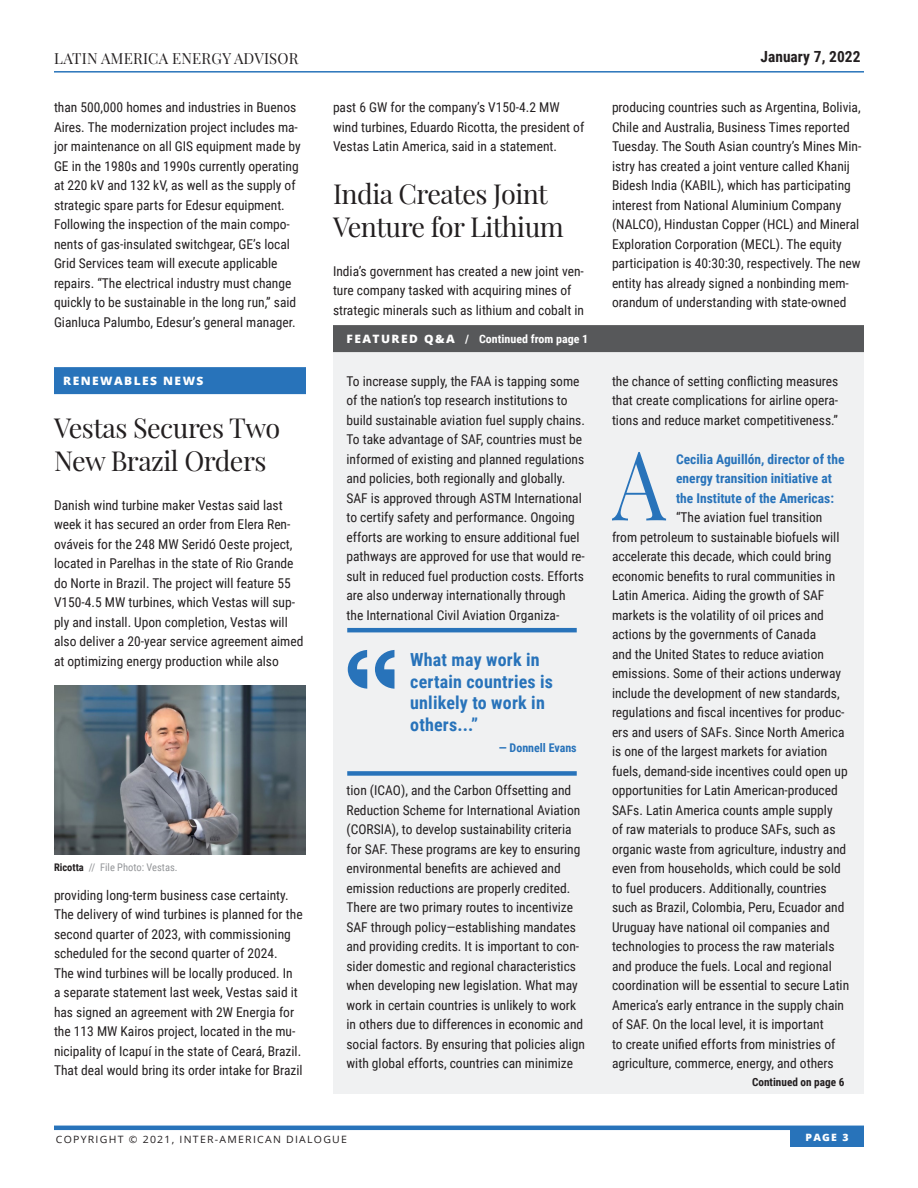
<style>
.page{position:relative;width:918px;height:1188px;background:#fff}
.page>*{position:absolute;margin:0;border:0;box-sizing:border-box;transform-origin:0 0}
.Answer_Text_-_Drop_C{font:96.15px "Playfair Display";color:#2873ba;scale:.88 1}
.Subhead_18pt{font:27px/33px "Playfair Display";letter-spacing:-.02em;color:#231f20}
.New_-_Block_Quote_Te{font:700 18px/21.6px "Roboto Condensed";letter-spacing:.01em;color:#2873ba}
.t1{font:700 15.3px "Roboto Condensed";letter-spacing:.005em;color:#231f20}
.t2{font:15px "Playfair Display";letter-spacing:.015em;color:#231f20}
.Answer_Text_-_Drop_C-2{font:13.5px/19.5px "Roboto Condensed";color:#231f20}
.Main_Body_Text{font:13.5px/19.5px "Roboto Condensed";color:#231f20}
.Subhead_18pt-2{font:13.5px/19.5px "Roboto Condensed";color:#231f20}
.Answer_Text_-_Drop_C-3{font:700 13.5px "Roboto Condensed";color:#2873ba}
.Quote_-_Name{font:700 12px "Roboto Condensed";color:#2873ba}
.Sections_With_Dark_G{font:700 11.55px "Roboto Condensed";color:#fff;scale:1.04 1}
.Sections_-_with_Ener{font:800 11.55px "Open Sans";letter-spacing:.12em;color:#fff;scale:1.04 1}
.Continued_On_Text{font:700 11.25px "Roboto Condensed";color:#231f20}
.Photo_caption{font:10.5px "Roboto Condensed";color:#939598}
.t3{font:10.05px "Open Sans";letter-spacing:.12em;color:#231f20;scale:1.04 1}
.t4{font:800 10.05px "Open Sans";color:#fff;scale:1.04 1}
.s1{font-weight:700;color:#231f20}
.s2{font-family:"Open Sans";font-weight:800}
</style>
<div class="page">
<hr style="left:54px;top:1126px;width:810px;height:4px;background:#2873ba">
<div style="left:790px;top:1129px;width:74px;height:18px;background:#2873ba"></div>
<hr style="left:54px;top:71px;width:810px;height:2px;background:#2873ba">
<div style="left:54px;top:367px;width:252px;height:27px;background:#2873ba"></div>
<img style="left:54px;top:686px;width:252px;height:168px">
<div style="left:333px;top:351px;width:531px;height:743px;background:#f0f1f2"></div>
<div style="left:333px;top:325px;width:531px;height:27px;background:#57585a"></div>
<hr style="left:347px;top:628px;width:230px;height:4px;background:#2873ba">
<div style="left:347px;top:771px;width:230px;height:5px;background:#2873ba"></div>
<svg style="left:348px;top:650px;width:19px;height:39px"></svg>
<svg style="left:375px;top:650px;width:20px;height:39px"></svg>
<p class="t2" style="left:54px;top:46px;width:246px">LATIN AMERICA ENERGY ADVISOR</p>
<p class="t1" style="left:760px;top:46px;width:102px">January 7, 2022</p>
<p class="Main_Body_Text" style="left:54px;top:97px;width:248px">than 500,000 homes and industries in Buenos Aires. The modernization project includes ma&shy;jor maintenance on all GIS equipment made by GE in the 1980s and 1990s currently operating at 220 kV and 132 kV, as well as the supply of strategic spare parts for Edesur equipment.<br>Following the inspection of the main compo&shy;nents of gas-insulated switchgear, GE’s local Grid Services team will execute applicable repairs. “The electrical industry must change quickly to be sustainable in the long run,” said Gianluca Palumbo, Edesur’s general manager.</p>
<p class="Main_Body_Text" style="left:333px;top:97px;width:253px">past 6 GW for the company’s V150-4.2 MW wind turbines, Eduardo Ricotta, the president of<br>Vestas Latin America, said in a statement.</p>
<p class="Subhead_18pt" style="left:333px;top:175px;width:232px">India Creates Joint<br>Venture for Lithium</p>
<p class="Subhead_18pt-2" style="left:333px;top:261px;width:253px">India’s government has created a new joint ven&shy;ture company tasked with acquiring mines of strategic minerals such as lithium and cobalt in</p>
<p class="Subhead_18pt-2" style="left:612px;top:97px;width:251px">producing countries such as Argentina, Bolivia, Chile and Australia, Business Times reported Tuesday. The South Asian country’s Mines Min&shy;istry has created a joint venture called Khanij Bidesh India (KABIL), which has participating interest from National Aluminium Company (NALCO), Hindustan Copper (HCL) and Mineral Exploration Corporation (MECL). The equity participation is 40:30:30, respectively. The new entity has already signed a nonbinding mem&shy;orandum of understanding with state-owned</p>
<p class="Sections_-_with_Ener" style="left:63px;top:372px;width:136px">RENEWABLES NEWS</p>
<p class="Subhead_18pt" style="left:54px;top:409px;width:228px">Vestas Secures Two<br>New Brazil Orders</p>
<p class="Main_Body_Text" style="left:54px;top:495px;width:251px">Danish wind turbine maker Vestas said last week it has secured an order from Elera Ren&shy;ováveis for the 248 MW Seridó Oeste project, located in Parelhas in the state of Rio Grande do Norte in Brazil. The project will feature 55<br>V150-4.5 MW turbines, which Vestas will sup&shy;ply and install. Upon completion, Vestas will also deliver a 20-year service agreement aimed at optimizing energy production while also</p>
<p class="Photo_caption" style="left:54px;top:860px;width:125px"><span class="s1">Ricotta</span> // File Photo: Vestas.</p>
<p class="Main_Body_Text" style="left:54px;top:885px;width:250px">providing long-term business case certainty.<br>The delivery of wind turbines is planned for the second quarter of 2023, with commissioning scheduled for the second quarter of 2024.<br>The wind turbines will be locally produced. In<br>a separate statement last week, Vestas said it has signed an agreement with 2W Energia for the 113 MW Kairos project, located in the mu&shy;nicipality of Icapuí in the state of Ceará, Brazil.<br>That deal would bring its order intake for Brazil</p>
<p class="Sections_With_Dark_G" style="left:346px;top:331px;width:234px"><span class="s2">FEATURED Q&amp;A</span> / Continued from page 1</p>
<p class="Answer_Text_-_Drop_C-2" style="left:346px;top:370px;width:240px">To increase supply, the FAA is tapping some of the nation’s top research institutions to build sustainable aviation fuel supply chains.<br>To take advantage of SAF, countries must be informed of existing and planned regulations and policies, both regionally and globally.<br>SAF is approved through ASTM International to certify safety and performance. Ongoing efforts are working to ensure additional fuel pathways are approved for use that would re&shy;sult in reduced fuel production costs. Efforts are also underway internationally through the International Civil Aviation Organiza-</p>
<p class="New_-_Block_Quote_Te" style="left:410px;top:648px;width:144px">What may work in certain countries is unlikely to work in others...”</p>
<p class="Quote_-_Name" style="left:499px;top:739px;width:79px">— Donnell Evans</p>
<p class="Answer_Text_-_Drop_C-2" style="left:346px;top:780px;width:240px">tion (ICAO), and the Carbon Offsetting and Reduction Scheme for International Aviation (CORSIA), to develop sustainability criteria for SAF. These programs are key to ensuring environmental benefits are achieved and emission reductions are properly credited.<br>There are two primary routes to incentivize SAF through policy—establishing mandates and providing credits. It is important to con&shy;sider domestic and regional characteristics when developing new legislation. What may work in certain countries is unlikely to work in others due to differences in economic and social factors. By ensuring that policies align with global efforts, countries can minimize</p>
<p class="Answer_Text_-_Drop_C-2" style="left:612px;top:370px;width:228px;text-align:justify">the chance of setting conflicting measures that create complications for airline opera&shy;tions and reduce market competitiveness.”</p>
<p class="Answer_Text_-_Drop_C" style="left:613px;top:409px;width:62px">A</p>
<p class="Answer_Text_-_Drop_C-3" style="left:676px;top:449px;width:170px">Cecilia Aguillón, director of the</p>
<p class="Answer_Text_-_Drop_C-3" style="left:676px;top:469px;width:157px">energy transition initiative at</p>
<p class="Answer_Text_-_Drop_C-3" style="left:676px;top:488px;width:159px">the Institute of the Americas:</p>
<p class="Answer_Text_-_Drop_C-2" style="left:676px;top:507px;width:148px">“The aviation fuel transition</p>
<p class="Answer_Text_-_Drop_C-2" style="left:612px;top:526px;width:229px">from petroleum to sustainable biofuels will</p>
<p class="Answer_Text_-_Drop_C-2" style="left:612px;top:546px;width:221px">accelerate this decade, which could bring</p>
<p class="Answer_Text_-_Drop_C-2" style="left:612px;top:565px;width:225px">economic benefits to rural communities in</p>
<p class="Answer_Text_-_Drop_C-2" style="left:612px;top:585px;width:214px">Latin America. Aiding the growth of SAF</p>
<p class="Answer_Text_-_Drop_C-2" style="left:612px;top:604px;width:213px">markets is the volatility of oil prices and</p>
<p class="Answer_Text_-_Drop_C-2" style="left:612px;top:624px;width:206px">actions by the governments of Canada</p>
<p class="Answer_Text_-_Drop_C-2" style="left:612px;top:643px;width:213px">and the United States to reduce aviation</p>
<p class="Answer_Text_-_Drop_C-2" style="left:612px;top:663px;width:231px">emissions. Some of their actions underway</p>
<p class="Answer_Text_-_Drop_C-2" style="left:612px;top:682px;width:229px">include the development of new standards,</p>
<p class="Answer_Text_-_Drop_C-2" style="left:612px;top:702px;width:234px">regulations and fiscal incentives for produc-</p>
<p class="Answer_Text_-_Drop_C-2" style="left:612px;top:721px;width:234px">ers and users of SAFs. Since North America</p>
<p class="Answer_Text_-_Drop_C-2" style="left:612px;top:741px;width:217px">is one of the largest markets for aviation</p>
<p class="Answer_Text_-_Drop_C-2" style="left:612px;top:760px;width:237px">fuels, demand-side incentives could open up</p>
<p class="Answer_Text_-_Drop_C-2" style="left:612px;top:780px;width:227px">opportunities for Latin American-produced</p>
<p class="Answer_Text_-_Drop_C-2" style="left:612px;top:799px;width:222px">SAFs. Latin America counts ample supply</p>
<p class="Answer_Text_-_Drop_C-2" style="left:612px;top:819px;width:225px">of raw materials to produce SAFs, such as</p>
<p class="Answer_Text_-_Drop_C-2" style="left:612px;top:838px;width:236px">organic waste from agriculture, industry and</p>
<p class="Answer_Text_-_Drop_C-2" style="left:612px;top:858px;width:230px">even from households, which could be sold</p>
<p class="Answer_Text_-_Drop_C-2" style="left:612px;top:877px;width:216px">to fuel producers. Additionally, countries</p>
<p class="Answer_Text_-_Drop_C-2" style="left:612px;top:897px;width:234px">such as Brazil, Colombia, Peru, Ecuador and</p>
<p class="Answer_Text_-_Drop_C-2" style="left:612px;top:916px;width:219px">Uruguay have national oil companies and</p>
<p class="Answer_Text_-_Drop_C-2" style="left:612px;top:936px;width:224px">technologies to process the raw materials</p>
<p class="Answer_Text_-_Drop_C-2" style="left:612px;top:955px;width:221px">and produce the fuels. Local and regional</p>
<p class="Answer_Text_-_Drop_C-2" style="left:612px;top:975px;width:239px">coordination will be essential to secure Latin</p>
<p class="Answer_Text_-_Drop_C-2" style="left:612px;top:994px;width:234px">America’s early entrance in the supply chain</p>
<p class="Answer_Text_-_Drop_C-2" style="left:612px;top:1014px;width:213px">of SAF. On the local level, it is important</p>
<p class="Answer_Text_-_Drop_C-2" style="left:612px;top:1033px;width:225px">to create unified efforts from ministries of</p>
<p class="Answer_Text_-_Drop_C-2" style="left:612px;top:1053px;width:223px">agriculture, commerce, energy, and others</p>
<p class="Continued_On_Text" style="left:752px;top:1075px;width:94px">Continued on page 6</p>
<p class="t3" style="left:56px;top:1132px;width:281px">COPYRIGHT © 2021, INTER-AMERICAN DIALOGUE</p>
<p class="t4" style="left:806px;top:1129px;width:43px">PAGE 3</p>
</div>
